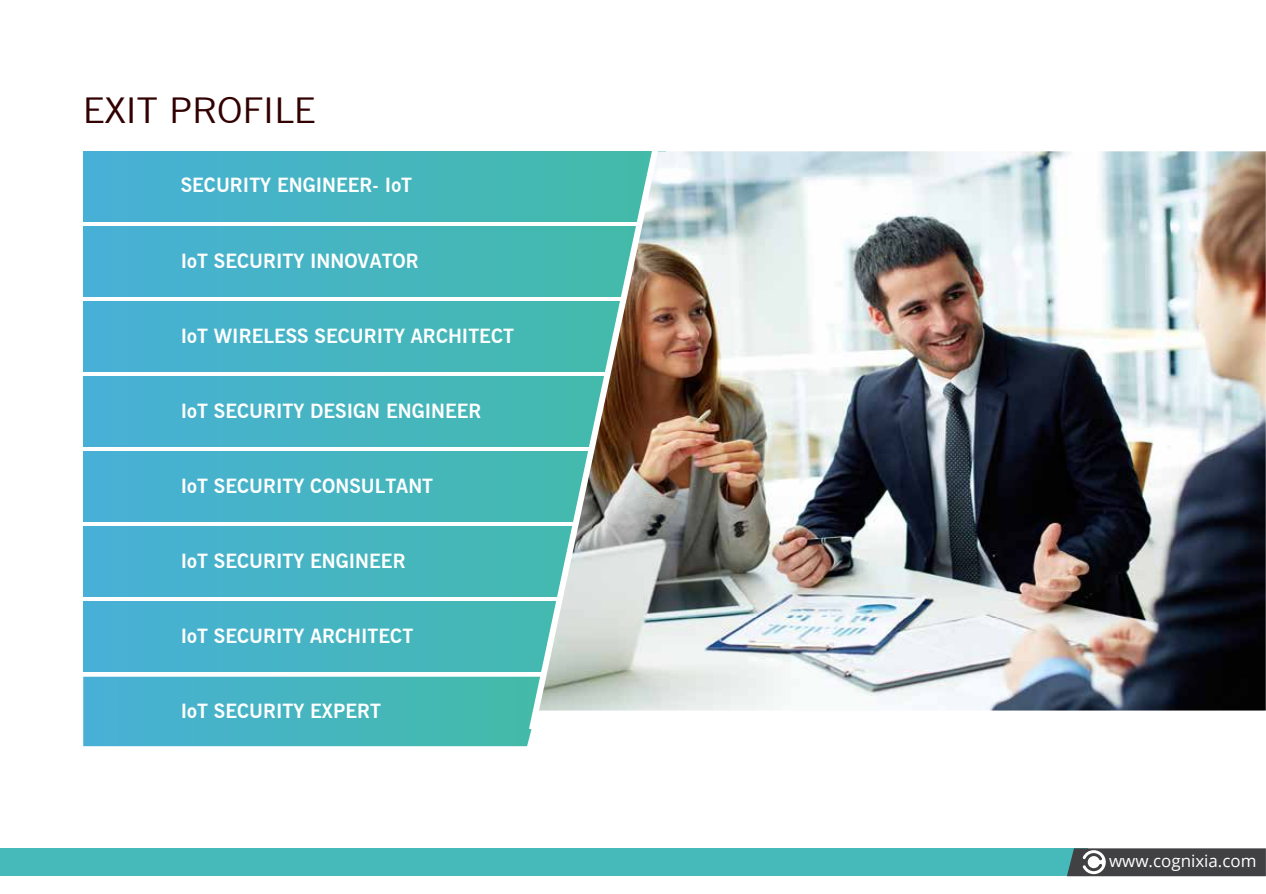
<style>
.page{position:relative;width:1266px;height:894px;background:#fff}
.page>*{position:absolute;margin:0;border:0;box-sizing:border-box;transform-origin:0 0}
.t1{font:35.55px "News Gothic BT";color:#320000;scale:1.08 1}
.t2{font:700 19.5px "News Gothic BT";color:#fff}
.t3{font:16.95px "Open Sans";color:#fff}
</style>
<div class="page">
<svg style="left:83px;top:227px;width:442px;height:69px;background:#46b4c4"></svg>
<svg style="left:83px;top:302px;width:442px;height:69px;background:#46b4c4"></svg>
<svg style="left:83px;top:377px;width:442px;height:69px;background:#46b4c4"></svg>
<svg style="left:83px;top:452px;width:442px;height:69px;background:#46b4c4"></svg>
<svg style="left:83px;top:527px;width:442px;height:69px;background:#46b4c4"></svg>
<svg style="left:83px;top:602px;width:442px;height:69px;background:#46b4c4"></svg>
<svg style="left:83px;top:677px;width:447px;height:69px;background:#45b5bf"></svg>
<svg style="left:83px;top:152px;width:442px;height:69px;background:#46b4c4"></svg>
<img style="left:662px;top:151px;width:603px;height:560px">
<svg style="left:525px;top:151px;width:137px;height:586px;background:#86b6ac"></svg>
<div style="left:0;top:848px;width:1087px;height:28px;background:#46b9ba"></div>
<svg style="left:1067px;top:848px;width:199px;height:28px;background:#4d4e50"></svg>
<h1 class="t1" style="left:83px;top:89px;width:217px">EXIT PROFILE</h1>
<p class="t2" style="left:181px;top:174px;width:233px">SECURITY ENGINEER- IoT</p>
<p class="t2" style="left:181px;top:249px;width:239px">IoT SECURITY INNOVATOR</p>
<p class="t2" style="left:181px;top:324px;width:335px">IoT WIRELESS SECURITY ARCHITECT</p>
<p class="t2" style="left:181px;top:399px;width:302px">IoT SECURITY DESIGN ENGINEER</p>
<p class="t2" style="left:181px;top:474px;width:254px">IoT SECURITY CONSULTANT</p>
<p class="t2" style="left:181px;top:549px;width:226px">IoT SECURITY ENGINEER</p>
<p class="t2" style="left:181px;top:624px;width:234px">IoT SECURITY ARCHITECT</p>
<p class="t2" style="left:181px;top:699px;width:202px">IoT SECURITY EXPERT</p>
<p class="t3" style="left:1109px;top:849px;width:149px">www.cognixia.com</p>
</div>
